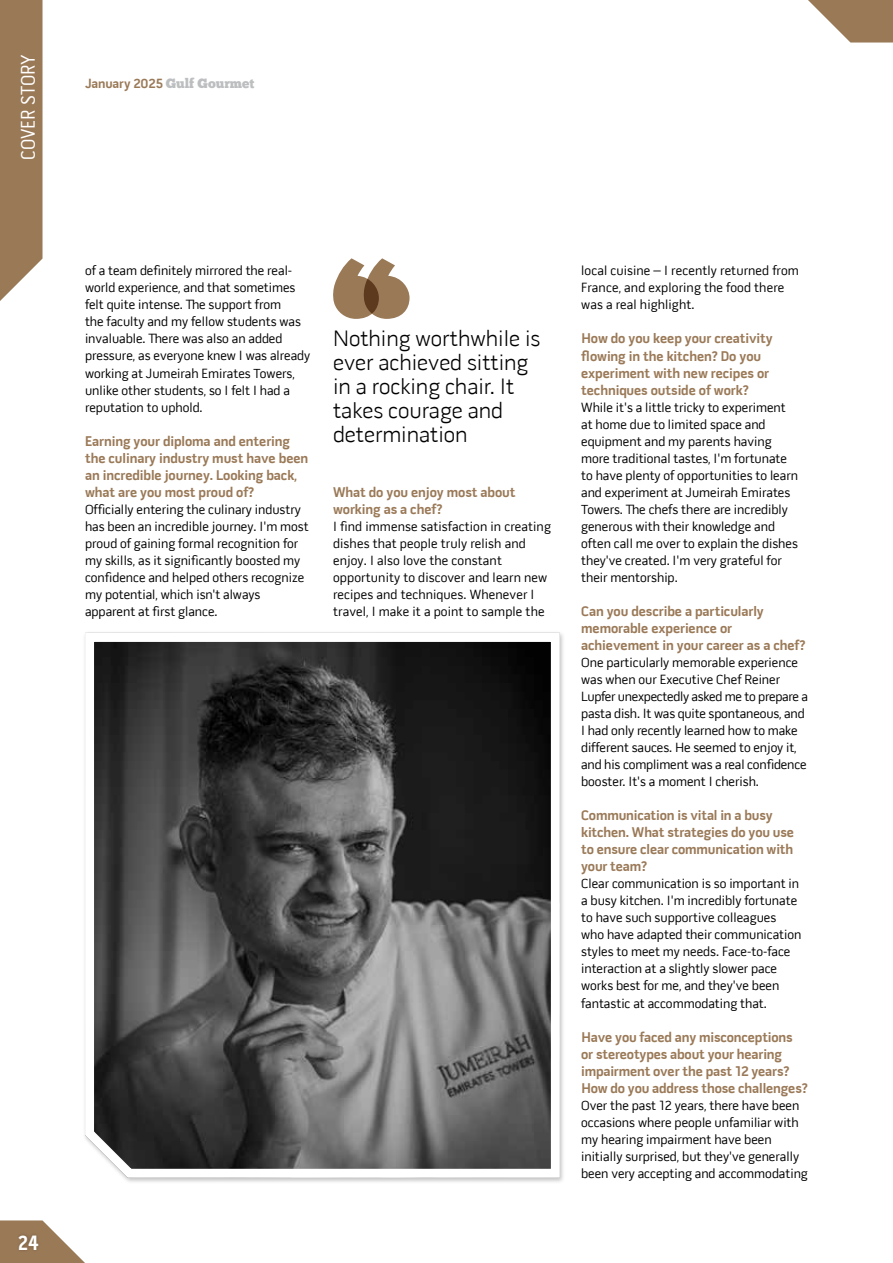
<style>
.page{position:relative;width:893px;height:1263px;background:#fff}
.page>*{position:absolute;margin:0;border:0;box-sizing:border-box;transform-origin:0 0}
.t1{font:300 22.5px/24px "Pill Gothic 600 mg";color:#000}
.t2{font:700 21px "Pill Gothic 300 mg";color:#fff}
.t3{font:19.95px "Pill Gothic 300 mg";color:#fff}
.t4{font:700 14.25px/17.1px "Pill Gothic 600 mg";letter-spacing:-.005em;color:#9a7957}
.t5{font:13.5px/17px "Pill Gothic 600 mg";color:#000}
.t6{font:700 13.5px "Pill Gothic 600 mg";letter-spacing:-.005em;color:#9a7957}
.s1{font-family:"Chunk Five";font-weight:400;color:#bcbec0}
</style>
<div class="page">
<svg style="left:84px;top:632px;width:479px;height:550px"></svg>
<svg style="left:333px;top:258px;width:77px;height:61px"></svg>
<svg style="left:0;top:0;width:43px;height:301px"></svg>
<svg style="left:0;top:1220px;width:85px;height:43px"></svg>
<div style="left:16px;top:1232px;width:25px;height:21px;background:#000;opacity:.25"></div>
<svg style="left:808px;top:0;width:85px;height:43px"></svg>
<h3 class="t3" style="left:16px;top:160px;width:108px;rotate:-90deg">COVER STORY</h3>
<h2 class="t2" style="left:18px;top:1229px;width:22px">24</h2>
<p class="t6" style="left:85px;top:75px;width:171px">January 2025 <span class="s1">Gulf Gourmet</span></p>
<p class="t5" style="left:85px;top:262px;width:227px">of a team definitely mirrored the real&shy;world experience, and that sometimes felt quite intense. The support from<br>the faculty and my fellow students was invaluable. There was also an added pressure, as everyone knew I was already working at Jumeirah Emirates Towers, unlike other students, so I felt I had a reputation to uphold.</p>
<p class="t4" style="left:85px;top:432px;width:225px">Earning your diploma and entering the culinary industry must have been an incredible journey. Looking back, what are you most proud of?</p>
<p class="t5" style="left:85px;top:501px;width:225px">Officially entering the culinary industry has been an incredible journey. I'm most proud of gaining formal recognition for my skills, as it significantly boosted my confidence and helped others recognize my potential, which isn't always apparent at first glance.</p>
<h1 class="t1" style="left:333px;top:326px;width:209px">Nothing worthwhile is ever achieved sitting in a rocking chair. It takes courage and determination</h1>
<p class="t4" style="left:333px;top:483px;width:184px">What do you enjoy most about working as a chef?</p>
<p class="t5" style="left:333px;top:518px;width:219px">I find immense satisfaction in creating dishes that people truly relish and enjoy. I also love the constant opportunity to discover and learn new recipes and techniques. Whenever I travel, I make it a point to sample the</p>
<p class="t5" style="left:581px;top:262px;width:219px">local cuisine – I recently returned from<br>France, and exploring the food there was a real highlight.</p>
<p class="t4" style="left:581px;top:330px;width:193px">How do you keep your creativity flowing in the kitchen? Do you experiment with new recipes or techniques outside of work?</p>
<p class="t5" style="left:581px;top:399px;width:218px">While it's a little tricky to experiment at home due to limited space and equipment and my parents having more traditional tastes, I'm fortunate to have plenty of opportunities to learn and experiment at Jumeirah Emirates Towers. The chefs there are incredibly generous with their knowledge and often call me over to explain the dishes they've created. I'm very grateful for their mentorship.</p>
<p class="t4" style="left:581px;top:603px;width:226px">Can you describe a particularly memorable experience or achievement in your career as a chef?</p>
<p class="t5" style="left:581px;top:654px;width:228px">One particularly memorable experience was when our Executive Chef Reiner Lupfer unexpectedly asked me to prepare a pasta dish. It was quite spontaneous, and I had only recently learned how to make different sauces. He seemed to enjoy it, and his compliment was a real confidence booster. It's a moment I cherish.</p>
<p class="t4" style="left:581px;top:807px;width:214px">Communication is vital in a busy kitchen. What strategies do you use to ensure clear communication with your team?</p>
<p class="t5" style="left:581px;top:875px;width:222px">Clear communication is so important in a busy kitchen. I'm incredibly fortunate to have such supportive colleagues who have adapted their communication styles to meet my needs. Face-to-face interaction at a slightly slower pace works best for me, and they've been fantastic at accommodating that.</p>
<p class="t4" style="left:581px;top:1028px;width:228px">Have you faced any misconceptions or stereotypes about your hearing impairment over the past 12 years?<br>How do you address those challenges?</p>
<p class="t5" style="left:581px;top:1097px;width:228px">Over the past 12 years, there have been occasions where people unfamiliar with my hearing impairment have been initially surprised, but they've generally been very accepting and accommodating</p>
</div>
